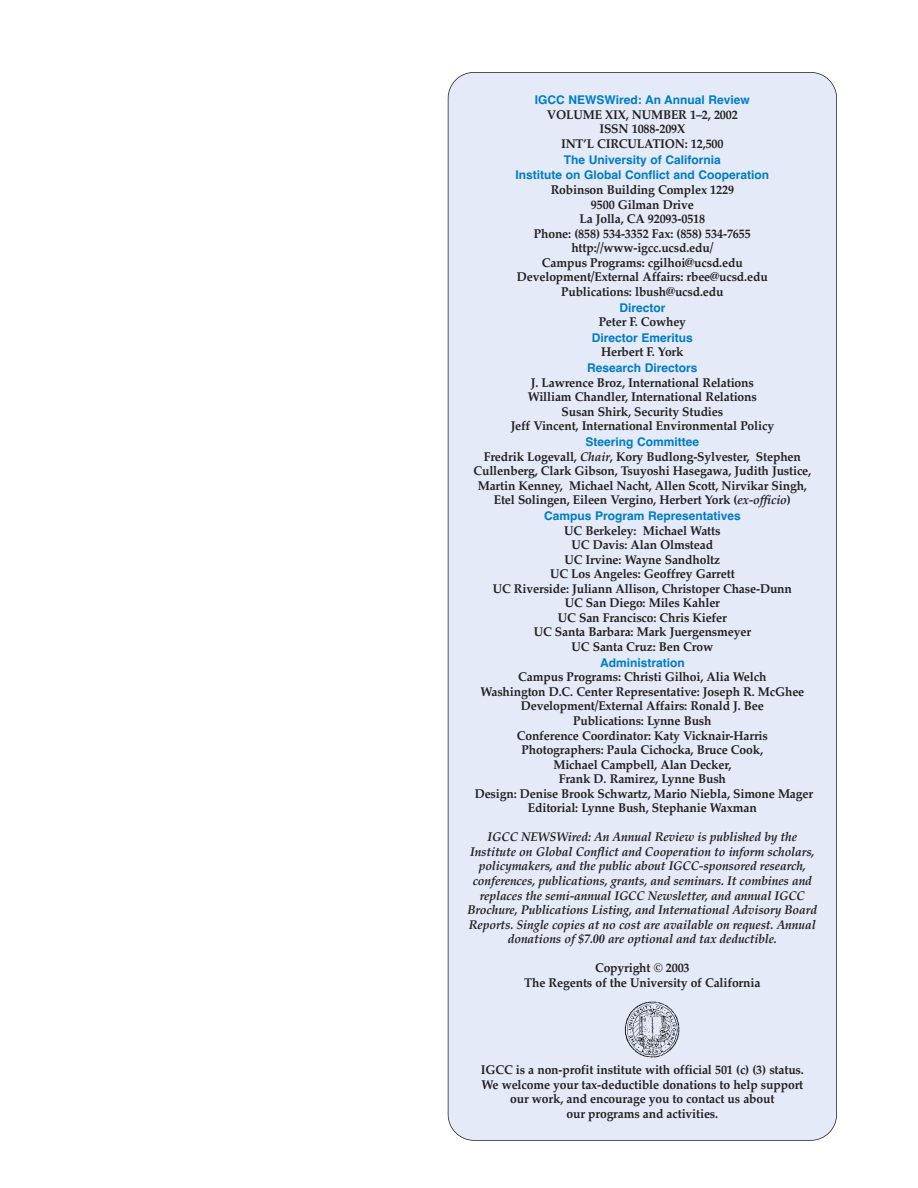
<style>
.page{position:relative;width:918px;height:1188px;background:#fff}
.page>*{position:absolute;margin:0;border:0;box-sizing:border-box;transform-origin:0 0}
.t1{font:700 12.75px/14.5px "Palatino";letter-spacing:-.01em;color:#231f20;text-align:center;scale:.95 1}
.t2{font:italic 700 12.75px/14.5px "Palatino";letter-spacing:-.01em;color:#231f20;text-align:center;scale:.95 1}
.t3{font:700 12px/15.8px "Helvetica";color:#007cc2;text-align:center}
.s1{font-style:italic}
</style>
<div class="page">
<div style="left:448px;top:72px;width:389px;height:1068px;background:#e4eaf7;border-radius:26px"></div>
<img style="left:624px;top:1001px;width:56px;height:57px">
<p class="t3" style="left:535px;top:93px;width:217px">IGCC NEWS<span class="s1">Wired:</span> An Annual Review</p>
<p class="t1" style="left:547px;top:109px;width:203px">VOLUME XIX, NUMBER 1–2, 2002<br>ISSN 1088-209X<br>INT’L CIRCULATION: 12,500</p>
<p class="t3" style="left:516px;top:153px;width:255px">The University of California<br>Institute on Global Conflict and Cooperation</p>
<p class="t1" style="left:517px;top:184px;width:265px">Robinson Building Complex 1229<br>9500 Gilman Drive<br>La Jolla, CA 92093-0518<br>Phone: (858) 534-3352 Fax: (858) 534-7655 http://www-igcc.ucsd.edu/<br>Campus Programs: cgilhoi@ucsd.edu<br>Development/External Affairs: rbee@ucsd.edu<br>Publications: lbush@ucsd.edu</p>
<p class="t3" style="left:619px;top:301px;width:47px">Director</p>
<p class="t1" style="left:599px;top:316px;width:93px">Peter F. Cowhey</p>
<p class="t3" style="left:592px;top:331px;width:102px">Director Emeritus</p>
<p class="t1" style="left:601px;top:346px;width:88px">Herbert F. York</p>
<p class="t3" style="left:587px;top:361px;width:112px">Research Directors</p>
<p class="t1" style="left:511px;top:377px;width:279px">J. Lawrence Broz, International Relations William Chandler, International Relations Susan Shirk, Security Studies<br>Jeff Vincent, International Environmental Policy</p>
<p class="t3" style="left:586px;top:435px;width:115px">Steering Committee</p>
<p class="t1" style="left:474px;top:450px;width:357px">Fredrik Logevall, <span class="s1">Chair</span>, Kory Budlong-Sylvester, Stephen Cullenberg, Clark Gibson, Tsuyoshi Hasegawa, Judith Justice, Martin Kenney, Michael Nacht, Allen Scott, Nirvikar Singh, Etel Solingen, Eileen Vergino, Herbert York (<span class="s1">ex-officio</span>)</p>
<p class="t3" style="left:544px;top:509px;width:198px">Campus Program Representatives</p>
<p class="t1" style="left:493px;top:524px;width:316px">UC Berkeley: Michael Watts<br>UC Davis: Alan Olmstead<br>UC Irvine: Wayne Sandholtz<br>UC Los Angeles: Geoffrey Garrett<br>UC Riverside: Juliann Allison, Christoper Chase-Dunn<br>UC San Diego: Miles Kahler<br>UC San Francisco: Chris Kiefer<br>UC Santa Barbara: Mark Juergensmeyer<br>UC Santa Cruz: Ben Crow</p>
<p class="t3" style="left:600px;top:656px;width:86px">Administration</p>
<p class="t1" style="left:475px;top:671px;width:358px">Campus Programs: Christi Gilhoi, Alia Welch<br>Washington D.C. Center Representative: Joseph R. McGhee Development/External Affairs: Ronald J. Bee<br>Publications: Lynne Bush<br>Conference Coordinator: Katy Vicknair-Harris<br>Photographers: Paula Cichocka, Bruce Cook,<br>Michael Campbell, Alan Decker,<br>Frank D. Ramirez, Lynne Bush<br>Design: Denise Brook Schwartz, Mario Niebla, Simone Mager Editorial: Lynne Bush, Stephanie Waxman</p>
<p class="t2" style="left:468px;top:831px;width:369px">IGCC NEWSWired: An Annual Review is published by the Institute on Global Conflict and Cooperation to inform scholars, policymakers, and the public about IGCC-sponsored research, conferences, publications, grants, and seminars. It combines and replaces the semi-annual IGCC Newsletter, and annual IGCC Brochure, Publications Listing, and International Advisory Board Reports. Single copies at no cost are available on request. Annual donations of $7.00 are optional and tax deductible.</p>
<p class="t1" style="left:524px;top:962px;width:250px">Copyright © 2003<br>The Regents of the University of California</p>
<p class="t1" style="left:481px;top:1064px;width:342px">IGCC is a non-profit institute with official 501 (c) (3) status.<br>We welcome your tax-deductible donations to help support our work, and encourage you to contact us about<br>our programs and activities.</p>
</div>
